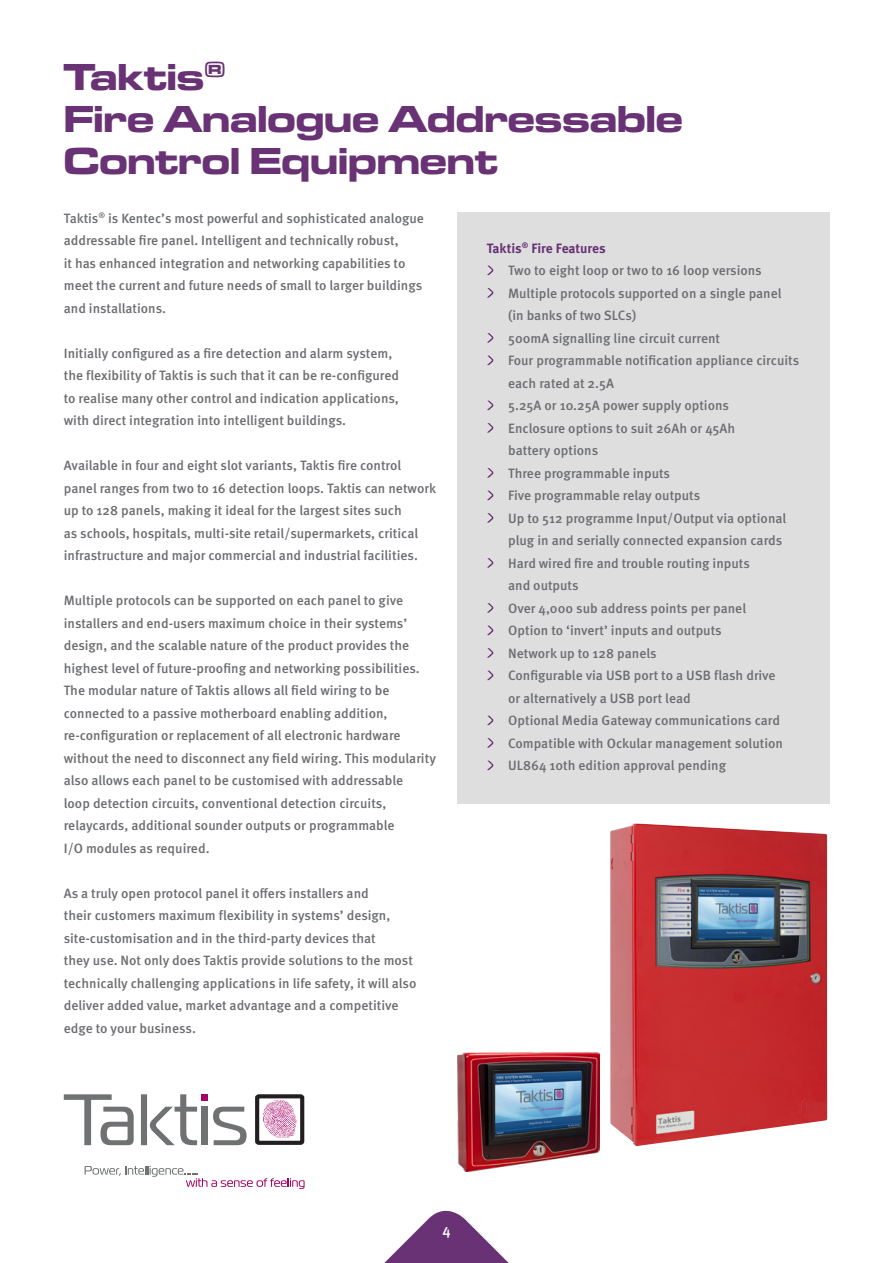
<style>
.page{position:relative;width:893px;height:1263px;background:#fff}
.page>*{position:absolute;margin:0;border:0;box-sizing:border-box;transform-origin:0 0}
.Title1{font:700 39px/42px "Microgramma Ext D";color:#683275}
.t1{font:500 15px "Meta Pro";color:#fff}
.Body{font:500 13.5px/22.5px "Meta Pro";color:#6c6d70}
.Body-2{font:700 13.5px "Meta Pro";letter-spacing:-.005em;color:#683275}
</style>
<div class="page">
<svg style="left:64px;top:1094px;width:70px;height:51px"></svg>
<svg style="left:141px;top:1094px;width:56px;height:51px"></svg>
<div style="left:201px;top:1094px;width:6px;height:7px;background:#a60064"></div>
<div style="left:201px;top:1107px;width:6px;height:38px;background:#6f7172"></div>
<svg style="left:213px;top:1107px;width:34px;height:38px"></svg>
<div style="left:255px;top:1094px;width:49px;height:51px;border:4px solid #231f20;border-radius:2px"></div>
<svg style="left:263px;top:1100px;width:34px;height:38px"></svg>
<svg style="left:85px;top:1166px;width:220px;height:23px"></svg>
<div style="left:457px;top:213px;width:372px;height:591px;background:#dededf"></div>
<svg style="left:487px;top:266px;width:6px;height:9px"></svg>
<svg style="left:487px;top:288px;width:6px;height:10px"></svg>
<svg style="left:487px;top:333px;width:6px;height:10px"></svg>
<svg style="left:487px;top:356px;width:6px;height:9px"></svg>
<svg style="left:487px;top:401px;width:6px;height:9px"></svg>
<svg style="left:487px;top:423px;width:6px;height:10px"></svg>
<svg style="left:487px;top:468px;width:6px;height:10px"></svg>
<svg style="left:487px;top:491px;width:6px;height:9px"></svg>
<svg style="left:487px;top:513px;width:6px;height:10px"></svg>
<svg style="left:487px;top:558px;width:6px;height:10px"></svg>
<svg style="left:487px;top:603px;width:6px;height:10px"></svg>
<svg style="left:487px;top:626px;width:6px;height:9px"></svg>
<svg style="left:487px;top:648px;width:6px;height:10px"></svg>
<svg style="left:487px;top:671px;width:6px;height:9px"></svg>
<svg style="left:487px;top:716px;width:6px;height:9px"></svg>
<svg style="left:487px;top:738px;width:6px;height:10px"></svg>
<svg style="left:487px;top:761px;width:6px;height:9px"></svg>
<img style="left:610px;top:823px;width:217px;height:323px">
<img style="left:457px;top:1052px;width:143px;height:120px">
<svg style="left:384px;top:1210px;width:125px;height:53px"></svg>
<p class="Title1" style="left:64px;top:56px;width:620px">Taktis<sup>®<br></sup>Fire Analogue Addressable<br>Control Equipment</p>
<p class="Body" style="left:64px;top:206px;width:362px">Taktis<sup>®</sup> is Kentec’s most powerful and sophisticated analogue addressable fire panel. Intelligent and technically robust,<br>it has enhanced integration and networking capabilities to meet the current and future needs of small to larger buildings and installations.</p>
<p class="Body" style="left:64px;top:341px;width:337px">Initially configured as a fire detection and alarm system, the flexibility of Taktis is such that it can be re-configured to realise many other control and indication applications, with direct integration into intelligent buildings.</p>
<p class="Body" style="left:64px;top:453px;width:374px">Available in four and eight slot variants, Taktis fire control panel ranges from two to 16 detection loops. Taktis can network up to 128 panels, making it ideal for the largest sites such<br>as schools, hospitals, multi-site retail/supermarkets, critical infrastructure and major commercial and industrial facilities.</p>
<p class="Body" style="left:64px;top:588px;width:357px">Multiple protocols can be supported on each panel to give installers and end-users maximum choice in their systems’ design, and the scalable nature of the product provides the highest level of future-proofing and networking possibilities.</p>
<p class="Body" style="left:64px;top:678px;width:374px">The modular nature of Taktis allows all field wiring to be connected to a passive motherboard enabling addition, re-configuration or replacement of all electronic hardware without the need to disconnect any field wiring. This modularity also allows each panel to be customised with addressable<br>loop detection circuits, conventional detection circuits, relaycards, additional sounder outputs or programmable<br>I/O modules as required.</p>
<p class="Body" style="left:64px;top:881px;width:354px">As a truly open protocol panel it offers installers and<br>their customers maximum flexibility in systems’ design, site-customisation and in the third-party devices that<br>they use. Not only does Taktis provide solutions to the most technically challenging applications in life safety, it will also deliver added value, market advantage and a competitive edge to your business.</p>
<p class="Body-2" style="left:487px;top:239px;width:120px">Taktis<sup>®</sup> Fire Features</p>
<p class="Body" style="left:508px;top:258px;width:255px">Two to eight loop or two to 16 loop versions</p>
<p class="Body" style="left:508px;top:281px;width:275px">Multiple protocols supported on a single panel (in banks of two SLCs)</p>
<p class="Body" style="left:508px;top:326px;width:214px">500mA signalling line circuit current</p>
<p class="Body" style="left:508px;top:348px;width:293px">Four programmable notification appliance circuits each rated at 2.5A</p>
<p class="Body" style="left:508px;top:393px;width:222px">5.25A or 10.25A power supply options</p>
<p class="Body" style="left:508px;top:416px;width:229px">Enclosure options to suit 26Ah or 45Ah battery options</p>
<p class="Body" style="left:508px;top:461px;width:164px">Three programmable inputs</p>
<p class="Body" style="left:508px;top:483px;width:194px">Five programmable relay outputs</p>
<p class="Body" style="left:508px;top:506px;width:280px">Up to 512 programme Input/Output via optional plug in and serially connected expansion cards</p>
<p class="Body" style="left:508px;top:551px;width:243px">Hard wired fire and trouble routing inputs and outputs</p>
<p class="Body" style="left:508px;top:596px;width:240px">Over 4,000 sub address points per panel</p>
<p class="Body" style="left:508px;top:618px;width:215px">Option to ‘invert’ inputs and outputs</p>
<p class="Body" style="left:508px;top:641px;width:150px">Network up to 128 panels</p>
<p class="Body" style="left:508px;top:663px;width:269px">Configurable via USB port to a USB flash drive or alternatively a USB port lead</p>
<p class="Body" style="left:508px;top:708px;width:273px">Optional Media Gateway communications card</p>
<p class="Body" style="left:508px;top:731px;width:276px">Compatible with Ockular management solution</p>
<p class="Body" style="left:508px;top:753px;width:220px">UL864 10th edition approval pending</p>
<p class="t1" style="left:442px;top:1218px;width:10px">4</p>
</div>
